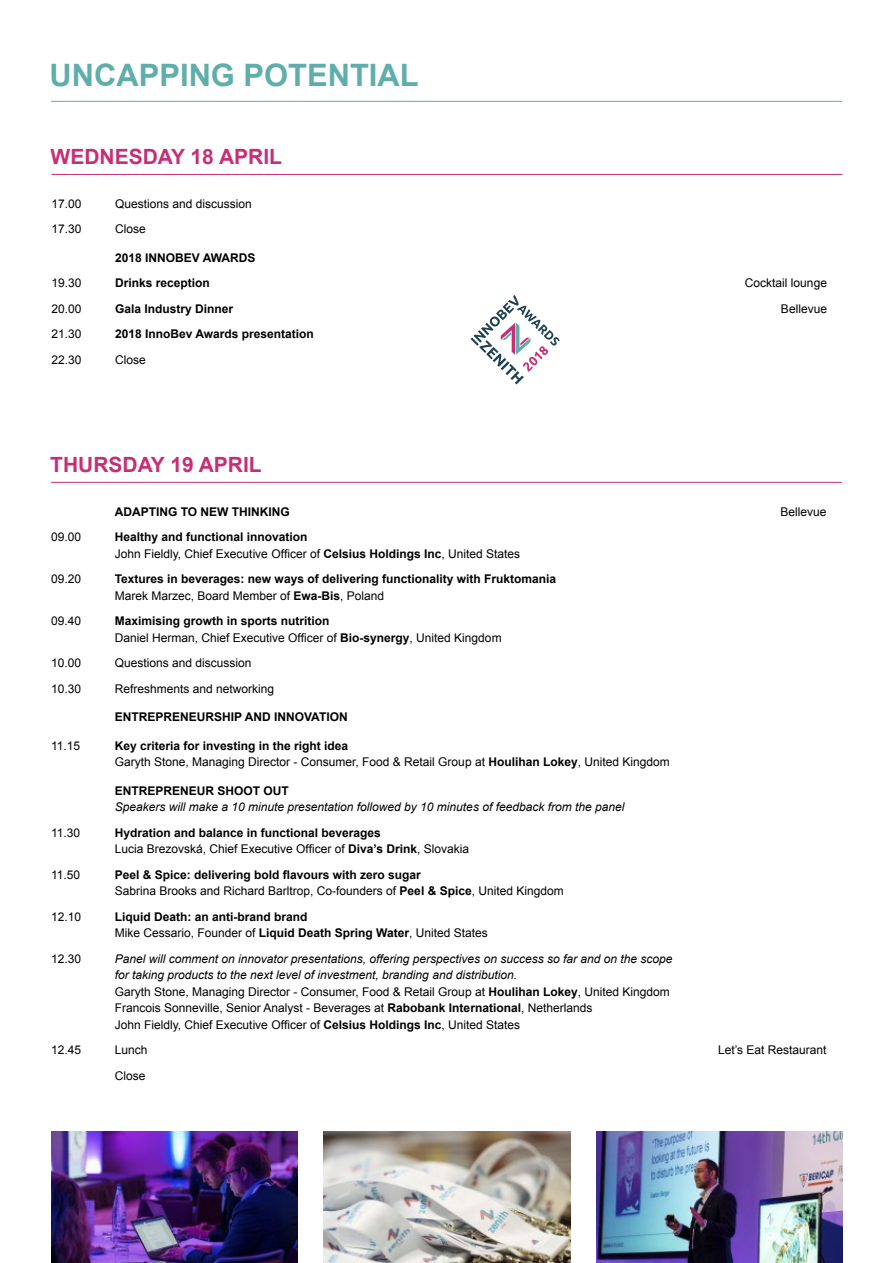
<style>
.page{position:relative;width:893px;height:1263px;background:#fff}
.page>*{position:absolute;margin:0;border:0;box-sizing:border-box;transform-origin:0 0}
.t1{font:700 30.9px "Arial";color:#5faeac}
.t2{font:700 21px "Arial";color:#c72e75}
.t3{font:12px "Arial";color:#000}
.t4{font:700 12px "Arial";color:#000}
.t5{font:italic 12px/16.5px "Arial";color:#000}
.s1{font-weight:700}
</style>
<div class="page">
<hr style="left:51px;top:174px;width:791px;height:1px;background:#c72e75">
<hr style="left:51px;top:482px;width:791px;height:1px;background:#c72e75">
<hr style="left:51px;top:101px;width:791px;height:1px;background:#5faeac">
<img style="left:51px;top:1131px;width:247px;height:132px">
<img style="left:324px;top:1131px;width:246px;height:132px">
<img style="left:596px;top:1131px;width:247px;height:132px">
<svg style="left:471px;top:295px;width:89px;height:89px"></svg>
<p class="t1" style="left:50px;top:54px;width:371px">UNCAPPING POTENTIAL</p>
<p class="t2" style="left:51px;top:143px;width:233px">WEDNESDAY 18 APRIL</p>
<p class="t3" style="left:51px;top:196px;width:32px">17.00</p>
<p class="t3" style="left:115px;top:196px;width:138px">Questions and discussion</p>
<p class="t3" style="left:51px;top:221px;width:32px">17.30</p>
<p class="t3" style="left:115px;top:221px;width:32px">Close</p>
<p class="t4" style="left:115px;top:250px;width:142px">2018 INNOBEV AWARDS</p>
<p class="t3" style="left:51px;top:275px;width:32px">19.30</p>
<p class="t4" style="left:115px;top:275px;width:96px">Drinks reception</p>
<p class="t3" style="left:745px;top:275px;width:84px">Cocktail lounge</p>
<p class="t3" style="left:51px;top:301px;width:32px">20.00</p>
<p class="t4" style="left:115px;top:301px;width:120px">Gala Industry Dinner</p>
<p class="t3" style="left:781px;top:301px;width:48px">Bellevue</p>
<p class="t3" style="left:51px;top:326px;width:32px">21.30</p>
<p class="t4" style="left:115px;top:326px;width:200px">2018 InnoBev Awards presentation</p>
<p class="t3" style="left:51px;top:352px;width:32px">22.30</p>
<p class="t3" style="left:115px;top:352px;width:32px">Close</p>
<p class="t2" style="left:50px;top:451px;width:213px">THURSDAY 19 APRIL</p>
<p class="t4" style="left:115px;top:504px;width:177px">ADAPTING TO NEW THINKING</p>
<p class="t3" style="left:780px;top:504px;width:48px">Bellevue</p>
<p class="t3" style="left:51px;top:529px;width:32px">09.00</p>
<p class="t4" style="left:115px;top:529px;width:194px">Healthy and functional innovation</p>
<p class="t3" style="left:115px;top:546px;width:407px">John Fieldly, Chief Executive Officer of <span class="s1">Celsius Holdings Inc</span>, United States</p>
<p class="t3" style="left:51px;top:571px;width:32px">09.20</p>
<p class="t4" style="left:115px;top:571px;width:443px">Textures in beverages: new ways of delivering functionality with Fruktomania</p>
<p class="t3" style="left:115px;top:588px;width:271px">Marek Marzec, Board Member of <span class="s1">Ewa-Bis</span>, Poland</p>
<p class="t3" style="left:51px;top:613px;width:32px">09.40</p>
<p class="t4" style="left:115px;top:613px;width:216px">Maximising growth in sports nutrition</p>
<p class="t3" style="left:115px;top:630px;width:388px">Daniel Herman, Chief Executive Officer of <span class="s1">Bio-synergy</span>, United Kingdom</p>
<p class="t3" style="left:51px;top:655px;width:32px">10.00</p>
<p class="t3" style="left:115px;top:655px;width:138px">Questions and discussion</p>
<p class="t3" style="left:51px;top:681px;width:32px">10.30</p>
<p class="t3" style="left:115px;top:681px;width:161px">Refreshments and networking</p>
<p class="t4" style="left:115px;top:709px;width:234px">ENTREPRENEURSHIP AND INNOVATION</p>
<p class="t3" style="left:51px;top:738px;width:31px">11.15</p>
<p class="t4" style="left:115px;top:738px;width:235px">Key criteria for investing in the right idea</p>
<p class="t3" style="left:115px;top:754px;width:556px">Garyth Stone, Managing Director - Consumer, Food &amp; Retail Group at <span class="s1">Houlihan Lokey</span>, United Kingdom</p>
<p class="t4" style="left:115px;top:783px;width:176px">ENTREPRENEUR SHOOT OUT</p>
<p class="t5" style="left:115px;top:799px;width:511px">Speakers will make a 10 minute presentation followed by 10 minutes of feedback from the panel</p>
<p class="t3" style="left:51px;top:825px;width:31px">11.30</p>
<p class="t4" style="left:115px;top:825px;width:268px">Hydration and balance in functional beverages</p>
<p class="t3" style="left:115px;top:841px;width:356px">Lucia Brezovská, Chief Executive Officer of <span class="s1">Diva’s Drink</span>, Slovakia</p>
<p class="t3" style="left:51px;top:867px;width:31px">11.50</p>
<p class="t4" style="left:115px;top:867px;width:308px">Peel &amp; Spice: delivering bold flavours with zero sugar</p>
<p class="t3" style="left:115px;top:883px;width:450px">Sabrina Brooks and Richard Barltrop, Co-founders of <span class="s1">Peel &amp; Spice</span>, United Kingdom</p>
<p class="t3" style="left:51px;top:909px;width:32px">12.10</p>
<p class="t4" style="left:115px;top:909px;width:194px">Liquid Death: an anti-brand brand</p>
<p class="t3" style="left:115px;top:925px;width:374px">Mike Cessario, Founder of <span class="s1">Liquid Death Spring Water</span>, United States</p>
<p class="t3" style="left:51px;top:951px;width:32px">12.30</p>
<p class="t5" style="left:115px;top:950px;width:559px">Panel will comment on innovator presentations, offering perspectives on success so far and on the scope for taking products to the next level of investment, branding and distribution.</p>
<p class="t3" style="left:115px;top:984px;width:556px">Garyth Stone, Managing Director - Consumer, Food &amp; Retail Group at <span class="s1">Houlihan Lokey</span>, United Kingdom</p>
<p class="t3" style="left:115px;top:1000px;width:479px">Francois Sonneville, Senior Analyst - Beverages at <span class="s1">Rabobank International</span>, Netherlands</p>
<p class="t3" style="left:115px;top:1017px;width:407px">John Fieldly, Chief Executive Officer of <span class="s1">Celsius Holdings Inc</span>, United States</p>
<p class="t3" style="left:51px;top:1042px;width:32px">12.45</p>
<p class="t3" style="left:115px;top:1042px;width:34px">Lunch</p>
<p class="t3" style="left:718px;top:1042px;width:110px">Let’s Eat Restaurant</p>
<p class="t3" style="left:115px;top:1068px;width:32px">Close</p>
</div>
